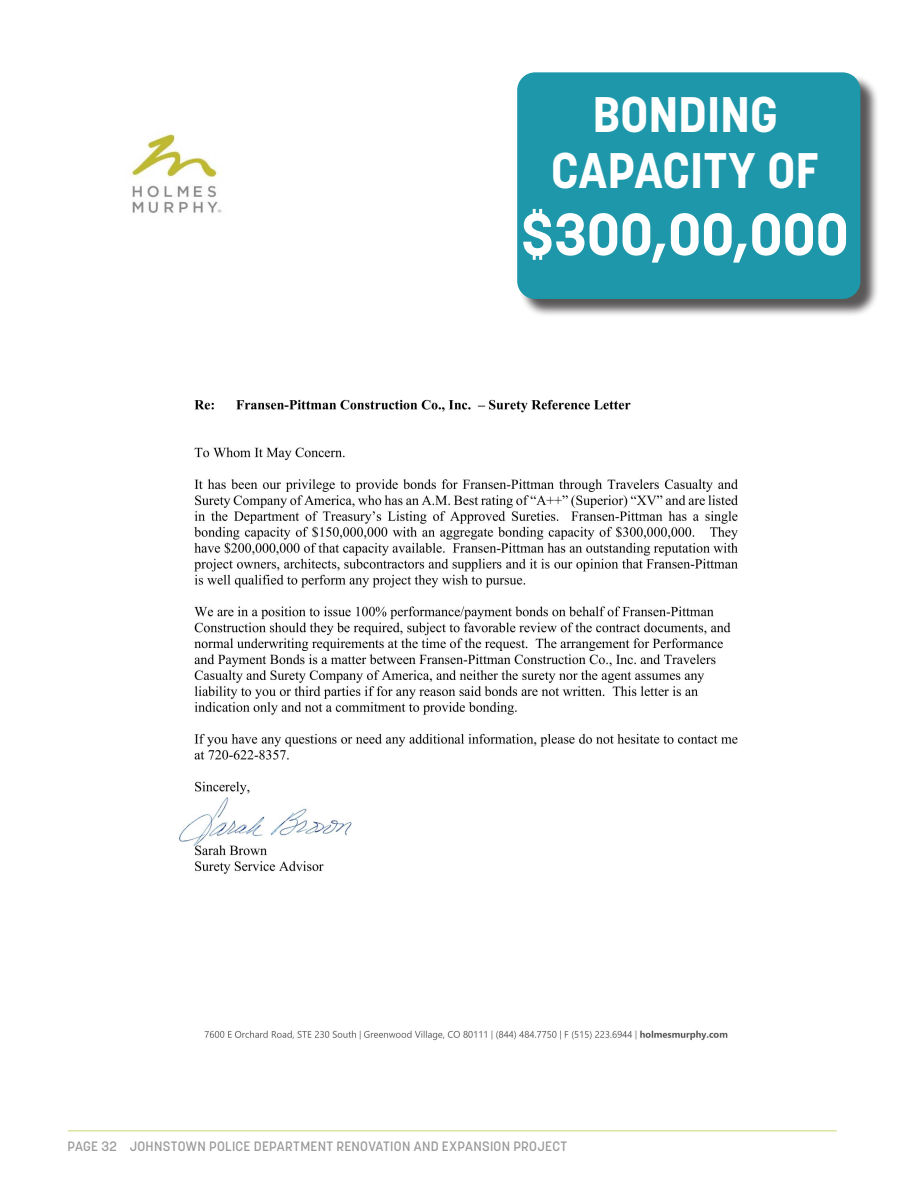
<style>
.page{position:relative;width:918px;height:1188px;background:#fff}
.page>*{position:absolute;margin:0;border:0;box-sizing:border-box;transform-origin:0 0}
.Main_Body_-_Bullets{font:700 58.5px "Korolev";color:#fff}
.Main_Body_-_Bullets-2{font:700 49.5px/55.5px "Korolev";color:#fff;text-align:center}
.t1{font:500 13.5px "Korolev";letter-spacing:.02em;color:#9a9899}
</style>
<div class="page">
<hr style="left:68px;top:1130px;width:769px;height:1px;background:#c4db6d">
<img style="left:131px;top:85px;width:607px;height:956px">
<div style="left:184px;top:326px;width:109px;height:31px;background:#fff"></div>
<div style="left:519px;top:75px;width:360px;height:243px;background:#231f20;opacity:.75"></div>
<div style="left:517px;top:72px;width:343px;height:227px;background:#1d97a9;border-radius:18px"></div>
<p class="Main_Body_-_Bullets-2" style="left:551px;top:87px;width:269px">BONDING<br>CAPACITY OF</p>
<p class="Main_Body_-_Bullets" style="left:522px;top:198px;width:329px">$300,00,000</p>
<p class="t1" style="left:68px;top:1137px;width:501px">PAGE 32 JOHNSTOWN POLICE DEPARTMENT RENOVATION AND EXPANSION PROJECT</p>
</div>
